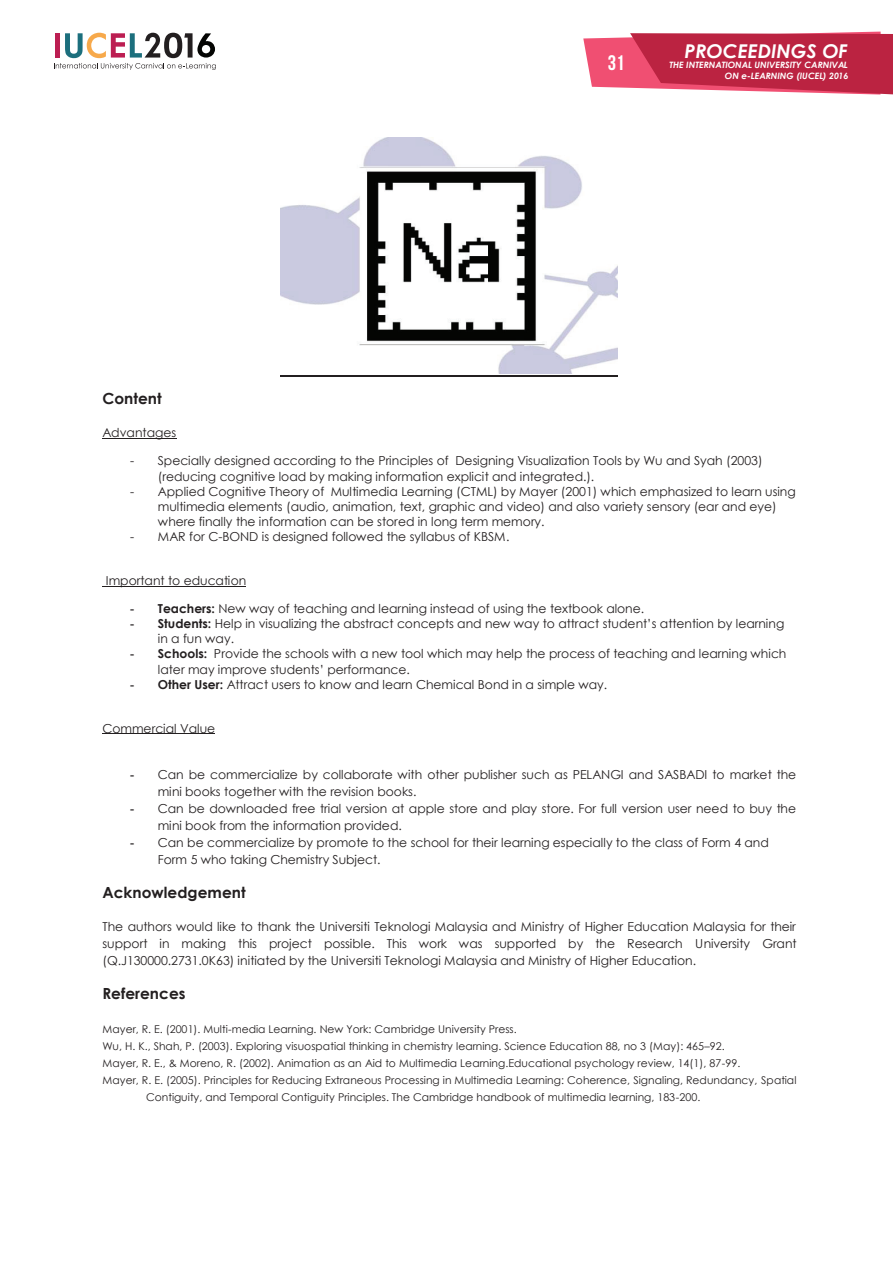
<style>
.page{position:relative;width:893px;height:1263px;background:#fff}
.page>*{position:absolute;margin:0;border:0;box-sizing:border-box;transform-origin:0 0}
.t1{font:21px "Bebas Neue";color:#fff}
.t2{font:italic 700 19.05px "Century Gothic";color:#fff}
.t3{font:700 15.3px "Century Gothic";color:#231f20}
.t4{font:12.3px/17px "Century Gothic";color:#231f20}
.t5{font:10.65px "Century Gothic";letter-spacing:.005em;color:#231f20}
.t6{font:italic 700 8.7px/10.5px "Century Gothic";color:#fff;text-align:right}
.s1{font-family:"Arial"}
.s2{font-weight:700}
</style>
<div class="page">
<svg style="left:583px;top:32px;width:310px;height:63px;background:#cc445f"></svg>
<svg style="left:54px;top:33px;width:162px;height:37px"></svg>
<hr style="left:281px;top:375px;width:337px;height:2px;background:#231f20">
<hr style="left:102px;top:438px;width:74px;height:1px;background:#231f20">
<hr style="left:102px;top:586px;width:144px;height:1px;background:#231f20">
<hr style="left:102px;top:734px;width:113px;height:1px;background:#231f20">
<img style="left:281px;top:138px;width:337px;height:235px">
<h1 class="t1" style="left:608px;top:51px;width:18px">31</h1>
<h2 class="t2" style="left:685px;top:36px;width:165px">PROCEEDINGS OF</h2>
<p class="t6" style="left:669px;top:59px;width:180px">THE INTERNATIONAL UNIVERSITY CARNIVAL<br>ON e-LEARNING (IUCEL) 2016</p>
<p class="t3" style="left:102px;top:387px;width:61px">Content</p>
<p class="t4" style="left:102px;top:424px;width:75px">Advantages</p>
<p class="t4" style="left:158px;top:453px;width:606px;line-height:15.1px;text-indent:-28px">- Specially designed according to the Principles of Designing Visualization Tools by Wu and Syah (2003) (reducing cognitive load by making information explicit and integrated.).</p>
<p class="t4" style="left:158px;top:484px;width:639px;line-height:15px;text-indent:-28px">- Applied Cognitive Theory of Multimedia Learning (CTML) by Mayer (2001) which emphasized to learn using multimedia elements (audio, animation, text, graphic and video) and also variety sensory (ear and eye) where finally the information can be stored in long term memory.</p>
<p class="t4" style="left:130px;top:528px;width:381px">- MAR for C-BOND is designed followed the syllabus of KBSM.</p>
<p class="t4" style="left:106px;top:571px;width:142px">Important to education</p>
<p class="t4" style="left:130px;top:600px;width:516px"><span class="s1">-</span> <span class="s2">Teachers:</span> New way of teaching and learning instead of using the textbook alone.</p>
<p class="t4" style="left:158px;top:616px;width:628px;line-height:15.1px;text-indent:-28px"><span class="s1">-</span> <span class="s2">Students:</span> Help in visualizing the abstract concepts and new way to attract student’s attention by learning in a fun way.</p>
<p class="t4" style="left:158px;top:646px;width:630px;line-height:15.1px;text-indent:-28px"><span class="s1">-</span> <span class="s2">Schools:</span> Provide the schools with a new tool which may help the process of teaching and learning which later may improve students’ performance.</p>
<p class="t4" style="left:130px;top:676px;width:479px"><span class="s1">-</span> <span class="s2">Other User:</span> Attract users to know and learn Chemical Bond in a simple way.</p>
<p class="t4" style="left:102px;top:719px;width:114px">Commercial Value</p>
<p class="t4" style="left:158px;top:766px;width:640px;text-indent:-28px"><span class="s1">-</span> Can be commercialize by collaborate with other publisher such as PELANGI and SASBADI to market the mini books together with the revision books.</p>
<p class="t4" style="left:158px;top:800px;width:640px;text-indent:-28px"><span class="s1">-</span> Can be downloaded free trial version at apple store and play store. For full version user need to buy the mini book from the information provided.</p>
<p class="t4" style="left:158px;top:834px;width:613px;text-indent:-28px"><span class="s1">-</span> Can be commercialize by promote to the school for their learning especially to the class of Form 4 and<br>Form 5 who taking Chemistry Subject.</p>
<p class="t3" style="left:102px;top:880px;width:145px">Acknowledgement</p>
<p class="t4" style="left:102px;top:918px;width:696px;text-align:justify">The authors would like to thank the Universiti Teknologi Malaysia and Ministry of Higher Education Malaysia for their support in making this project possible. This work was supported by the Research University Grant (Q.J130000.2731.0K63) initiated by the Universiti Teknologi Malaysia and Ministry of Higher Education.</p>
<p class="t3" style="left:102px;top:982px;width:85px">References</p>
<p class="t5" style="left:102px;top:1022px;width:416px">Mayer, R. E. (2001). Multi-media Learning. New York: Cambridge University Press.</p>
<p class="t5" style="left:102px;top:1039px;width:624px">Wu, H. K., Shah, P. (2003). Exploring visuospatial thinking in chemistry learning. Science Education 88, no 3 (May): 465–92.</p>
<p class="t5" style="left:102px;top:1055px;width:639px">Mayer, R. E., &amp; Moreno, R. (2002). Animation as an Aid to Multimedia Learning.Educational psychology review, 14(1), 87-99.</p>
<p class="t5" style="left:102px;top:1072px;width:695px">Mayer, R. E. (2005). Principles for Reducing Extraneous Processing in Multimedia Learning: Coherence, Signaling, Redundancy, Spatial</p>
<p class="t5" style="left:146px;top:1089px;width:556px">Contiguity, and Temporal Contiguity Principles. The Cambridge handbook of multimedia learning, 183-200.</p>
</div>
